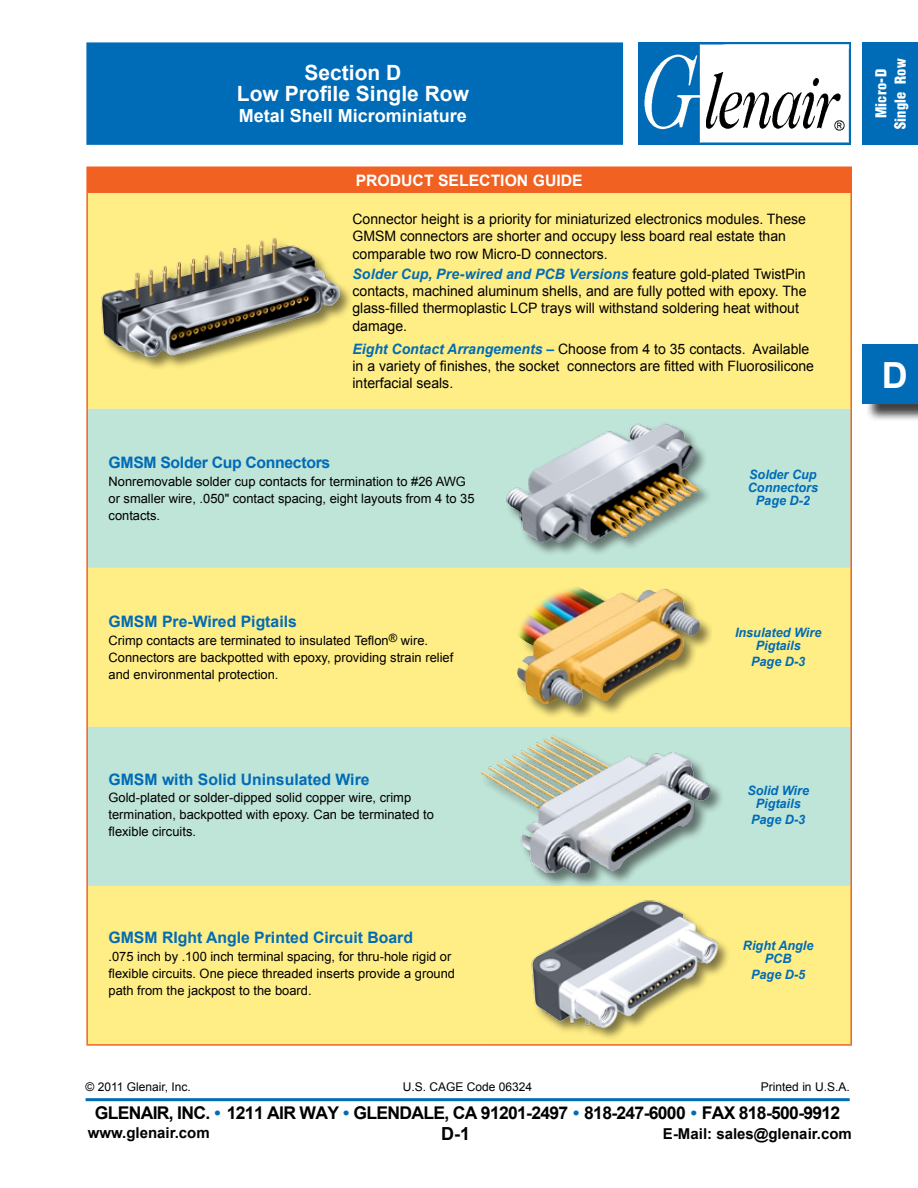
<style>
.page{position:relative;width:918px;height:1188px;background:#fff}
.page>*{position:absolute;margin:0;border:0;box-sizing:border-box;transform-origin:0 0}
.t1{font:700 36px "Arial";color:#fff}
.t2{font:700 21px/21px "Arial";color:#fff;text-align:center}
.t3{font:700 18px "Arial";color:#fff}
.t4{font:700 18px "Arial";color:#000}
.t5{font:700 17.55px "Arial";letter-spacing:-.04em;color:#000}
.t6{font:16.5px/19.5px "Helvetica Condensed Black Se";color:#fff;text-align:center}
.t7{font:700 15.75px "Arial";color:#006bb6}
.t8{font:700 15.75px "Arial";letter-spacing:-.02em;color:#006bb6}
.t9{font:700 15.75px "Arial";color:#fff}
.t10{font:700 15px "Arial";color:#000}
.t11{font:14.4px/17.2px "Arial";color:#000}
.t12{font:12.9px/17.2px "Arial";color:#000}
.t13{font:italic 700 12.9px/12.9px "Arial";color:#006bb6;text-align:center}
.t14{font:12px "Arial";color:#000}
.s1{font-weight:700;font-style:italic;color:#006bb6}
.s2{color:#006bb6}
</style>
<div class="page">
<div style="left:86px;top:42px;width:537px;height:103px;background:#006bb6;border:2px solid #006bb6"></div>
<div style="left:863px;top:42px;width:55px;height:103px;background:#006bb6"></div>
<img style="left:639px;top:42px;width:212px;height:103px">
<img style="left:706px;top:72px;width:138px;height:59px">
<hr style="left:86px;top:1098px;width:764px;height:3px;background:#006bb6">
<div style="left:865px;top:347px;width:53px;height:76px;background:#000;opacity:.75"></div>
<div style="left:863px;top:345px;width:55px;height:59px;background:#006bb6"></div>
<div style="left:87px;top:167px;width:764px;height:26px;background:#f16122"></div>
<div style="left:88px;top:193px;width:762px;height:851px;background:#ffee85"></div>
<svg style="left:88px;top:409px;width:762px;height:477px;background:#d5e7ba"></svg>
<hr style="left:86px;top:166px;width:395px;height:2px;background:#f16122">
<hr style="left:86px;top:168px;width:2px;height:25px;background:#f16122">
<hr style="left:481px;top:166px;width:371px;height:2px;background:#f16122">
<hr style="left:850px;top:168px;width:2px;height:25px;background:#f16122">
<hr style="left:86px;top:193px;width:2px;height:216px;background:#f16122">
<hr style="left:850px;top:193px;width:2px;height:216px;background:#f16122">
<hr style="left:86px;top:409px;width:2px;height:159px;background:#f16122">
<hr style="left:850px;top:409px;width:2px;height:159px;background:#f16122">
<hr style="left:86px;top:568px;width:2px;height:159px;background:#f16122">
<hr style="left:850px;top:568px;width:2px;height:159px;background:#f16122">
<hr style="left:86px;top:727px;width:2px;height:159px;background:#f16122">
<hr style="left:850px;top:727px;width:2px;height:159px;background:#f16122">
<hr style="left:86px;top:886px;width:2px;height:158px;background:#f16122">
<hr style="left:850px;top:886px;width:2px;height:158px;background:#f16122">
<hr style="left:86px;top:1044px;width:395px;height:2px;background:#f16122">
<hr style="left:481px;top:1044px;width:371px;height:2px;background:#f16122">
<div style="left:100px;top:237px;width:253px;height:134px;background:#000;opacity:.5"></div>
<img style="left:93px;top:235px;width:252px;height:122px">
<div style="left:505px;top:422px;width:206px;height:134px;background:#000;opacity:.5"></div>
<img style="left:499px;top:411px;width:210px;height:134px">
<div style="left:514px;top:584px;width:198px;height:133px;background:#000;opacity:.5"></div>
<img style="left:515px;top:585px;width:187px;height:121px">
<div style="left:531px;top:900px;width:200px;height:141px;background:#000;opacity:.5"></div>
<img style="left:525px;top:894px;width:195px;height:137px">
<div style="left:479px;top:734px;width:245px;height:152px;background:#000;opacity:.5"></div>
<img style="left:479px;top:734px;width:237px;height:138px">
<h2 class="t2" style="left:237px;top:63px;width:234px">Section D<br>Low Profile Single Row</h2>
<h3 class="t3" style="left:239px;top:104px;width:230px">Metal Shell Microminiature</h3>
<p class="t9" style="left:356px;top:170px;width:12px">product</p>
<p class="t9" style="left:438px;top:170px;width:11px">selection</p>
<p class="t9" style="left:533px;top:170px;width:11px">guide</p>
<p class="t11" style="left:352px;top:211px;width:455px">Connector height is a priority for miniaturized electronics modules. These<br>GMSM connectors are shorter and occupy less board real estate than comparable two row Micro-D connectors.</p>
<p class="t11" style="left:352px;top:265px;width:456px"><span class="s1">Solder Cup, Pre-wired and PCB Versions</span> feature gold-plated TwistPin contacts, machined aluminum shells, and are fully potted with epoxy. The glass-filled thermoplastic LCP trays will withstand soldering heat without damage.</p>
<p class="t11" style="left:352px;top:340px;width:463px"><span class="s1">Eight Contact Arrangements –</span> Choose from 4 to 35 contacts. Available in a variety of finishes, the socket connectors are fitted with Fluorosilicone interfacial seals.</p>
<p class="t8" style="left:109px;top:452px;width:223px">GMSM Solder Cup Connectors</p>
<p class="t12" style="left:109px;top:472px;width:367px">Nonremovable solder cup contacts for termination to #26 AWG or smaller wire, .050" contact spacing, eight layouts from 4 to 35 contacts.</p>
<p class="t13" style="left:748px;top:469px;width:72px">Solder Cup<br>Connectors<br>Page D-2</p>
<p class="t6" style="left:872px;top:129px;width:73px;rotate:-90deg">Micro-D<br>Single Row</p>
<h1 class="t1" style="left:882px;top:351px;width:27px">D</h1>
<p class="t7" style="left:109px;top:611px;width:190px">GMSM Pre-Wired Pigtails</p>
<p class="t12" style="left:109px;top:632px;width:346px">Crimp contacts are terminated to insulated Teflon<sup>®</sup> wire.<br>Connectors are backpotted with epoxy, providing strain relief and environmental protection.</p>
<p class="t7" style="left:109px;top:769px;width:263px">GMSM with Solid Uninsulated Wire</p>
<p class="t12" style="left:109px;top:789px;width:327px">Gold-plated or solder-dipped solid copper wire, crimp termination, backpotted with epoxy. Can be terminated to flexible circuits.</p>
<p class="t7" style="left:109px;top:927px;width:306px">GMSM RIght Angle Printed Circuit Board</p>
<p class="t12" style="left:109px;top:948px;width:348px">.075 inch by .100 inch terminal spacing, for thru-hole rigid or flexible circuits. One piece threaded inserts provide a ground path from the jackpost to the board.</p>
<p class="t13" style="left:735px;top:627px;width:88px">Insulated Wire<br>Pigtails</p>
<p class="t13" style="left:751px;top:655px;width:56px">Page D-3</p>
<p class="t13" style="left:747px;top:785px;width:63px">Solid Wire<br>Pigtails</p>
<p class="t13" style="left:751px;top:814px;width:56px">Page D-3</p>
<p class="t13" style="left:743px;top:940px;width:72px">Right Angle<br>PCB</p>
<p class="t13" style="left:751px;top:969px;width:56px">Page D-5</p>
<p class="t14" style="left:86px;top:1079px;width:107px">© 2011 Glenair, Inc.</p>
<p class="t14" style="left:761px;top:1079px;width:90px">Printed in U.S.A.</p>
<p class="t14" style="left:403px;top:1079px;width:131px">U.S. CAGE Code 06324</p>
<h3 class="t5" style="left:95px;top:1102px;width:747px">GLENAIR, INC. <span class="s2">•</span> 1211 AIR WAY <span class="s2">•</span> GLENDALE, CA 91201-2497 <span class="s2">•</span> 818-247-6000 <span class="s2">•</span> FAX 818-500-9912</h3>
<h3 class="t4" style="left:441px;top:1122px;width:30px">D-1</h3>
<p class="t10" style="left:88px;top:1123px;width:123px">www.glenair.com</p>
<p class="t10" style="left:663px;top:1123px;width:190px">E-Mail: sales@glenair.com</p>
</div>
